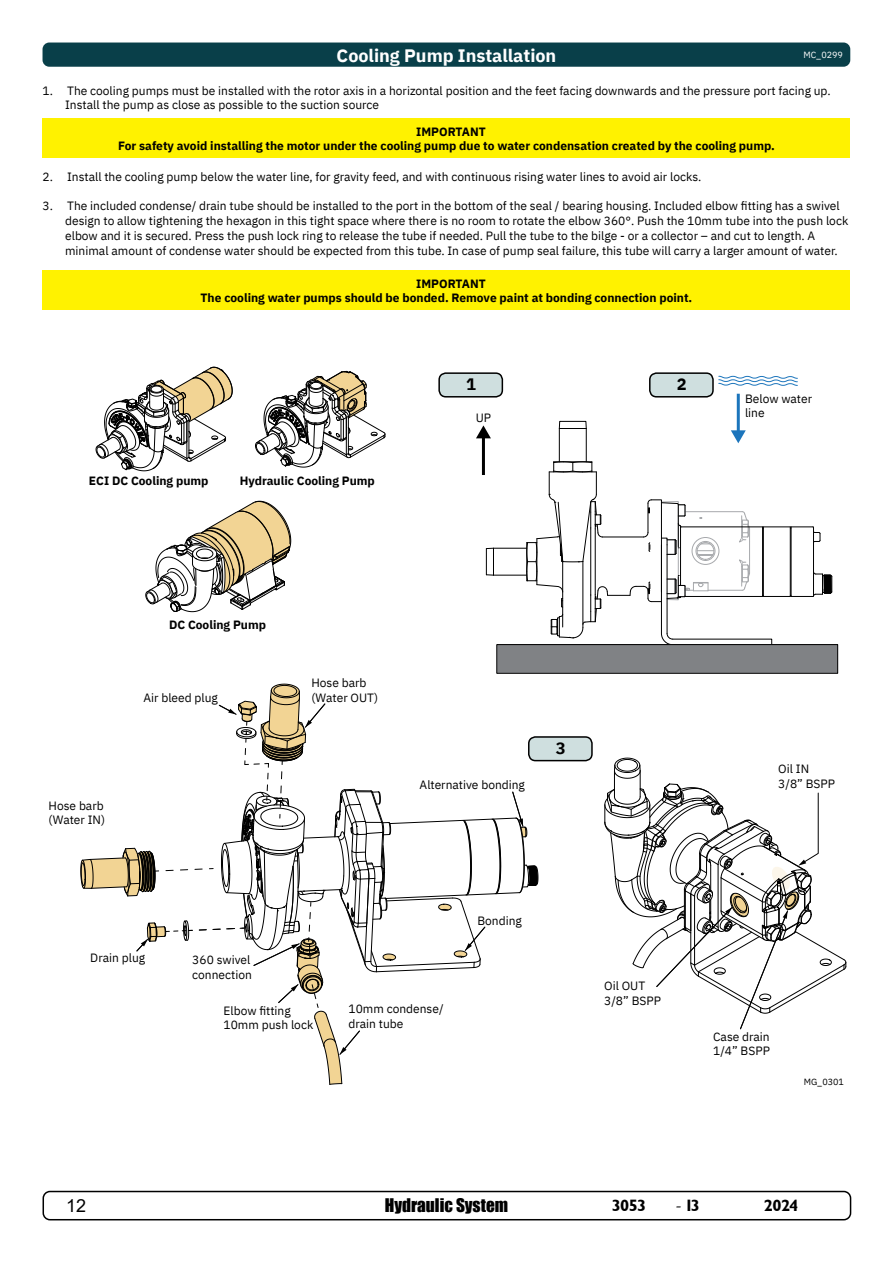
<style>
.page{position:relative;width:893px;height:1263px;background:#fff}
.page>*{position:absolute;margin:0;border:0;box-sizing:border-box;transform-origin:0 0}
.t1{font:700 18px "IBM Plex Sans";color:#fff}
.t2{font:18px "Arial";color:#000}
.t3{font:17.25px "Impact";color:#000}
.t4{font:16.5px "Garrison Sans BOLD";letter-spacing:-.04em;color:#000}
.t5{font:700 16.5px "IBM Plex Sans";color:#000}
.t6{font:12px/14.4px "IBM Plex Sans";color:#000}
.t7{font:700 12px/14.2px "IBM Plex Sans";color:#000}
.t8{font:9px "IBM Plex Sans";color:#fff}
.t9{font:9px "IBM Plex Sans";color:#000}
.s1{font-family:"Minion Pro";font-size:18px}
</style>
<div class="page">
<div style="left:43px;top:1191px;width:808px;height:29px;border:2px solid #000;border-radius:7px"></div>
<div style="left:43px;top:43px;width:807px;height:24px;background:#093f49;border-radius:7px"></div>
<div style="left:43px;top:119px;width:807px;height:39px;background:#fff200"></div>
<div style="left:43px;top:271px;width:807px;height:39px;background:#fff200"></div>
<svg style="left:255px;top:371px;width:131px;height:97px"></svg>
<svg style="left:95px;top:366px;width:138px;height:106px"></svg>
<svg style="left:145px;top:500px;width:146px;height:113px"></svg>
<div style="left:559px;top:421px;width:28px;height:8px;border:1px solid #000"></div>
<hr style="left:586px;top:428px;width:1px;height:34px;background:#000">
<hr style="left:559px;top:428px;width:1px;height:34px;background:#000">
<svg style="left:486px;top:548px;width:8px;height:27px"></svg>
<hr style="left:493px;top:548px;width:34px;height:1px;background:#000">
<hr style="left:493px;top:575px;width:34px;height:1px;background:#000">
<svg style="left:526px;top:461px;width:307px;height:183px"></svg>
<div style="left:557px;top:617px;width:3px;height:19px;border:1px solid #000"></div>
<div style="left:497px;top:645px;width:341px;height:28px;background:#808285"></div>
<div style="left:496px;top:644px;width:342px;height:30px;border:1px solid #000"></div>
<svg style="left:80px;top:683px;width:459px;height:402px"></svg>
<svg style="left:604px;top:757px;width:243px;height:273px"></svg>
<svg style="left:718px;top:375px;width:80px;height:11px"></svg>
<hr style="left:737px;top:394px;width:3px;height:38px;background:#1c75bc">
<svg style="left:731px;top:430px;width:15px;height:13px"></svg>
<hr style="left:482px;top:436px;width:3px;height:39px;background:#000">
<svg style="left:476px;top:425px;width:15px;height:13px"></svg>
<div style="left:439px;top:373px;width:63px;height:24px;background:#cfdfdf;border-radius:7px"></div>
<div style="left:438px;top:372px;width:65px;height:25px;border:2px solid #000;border-radius:7px"></div>
<div style="left:650px;top:373px;width:63px;height:24px;background:#cfdfdf;border-radius:7px"></div>
<div style="left:649px;top:372px;width:65px;height:25px;border:2px solid #000;border-radius:7px"></div>
<div style="left:529px;top:737px;width:63px;height:24px;background:#cfdfdf;border-radius:7px"></div>
<div style="left:528px;top:736px;width:65px;height:25px;border:2px solid #000;border-radius:7px"></div>
<p class="t1" style="left:337px;top:41px;width:221px">Cooling Pump Installation</p>
<p class="t8" style="left:803px;top:48px;width:41px">MC_0299</p>
<p class="t6" style="left:65px;top:82px;width:767px;text-indent:-23px">1. The cooling pumps must be installed with the rotor axis in a horizontal position and the feet facing downwards and the pressure port facing up.<br>Install the pump as close as possible to the suction source</p>
<p class="t7" style="left:118px;top:123px;width:658px;text-indent:298px">IMPORTANT<br>For safety avoid installing the motor under the cooling pump due to water condensation created by the cooling pump.</p>
<p class="t6" style="left:43px;top:168px;width:660px">2. Install the cooling pump below the water line, for gravity feed, and with continuous rising water lines to avoid air locks.</p>
<p class="t6" style="left:65px;top:197px;width:785px;line-height:15px;text-indent:-23px">3. The included condense/ drain tube should be installed to the port in the bottom of the seal / bearing housing. Included elbow fitting has a swivel design to allow tightening the hexagon in this tight space where there is no room to rotate the elbow 360°. Push the 10mm tube into the push lock elbow and it is secured. Press the push lock ring to release the tube if needed. Pull the tube to the bilge - or a collector – and cut to length. A minimal amount of condense water should be expected from this tube. In case of pump seal failure, this tube will carry a larger amount of water.</p>
<p class="t7" style="left:201px;top:276px;width:493px;text-indent:216px">IMPORTANT<br>The cooling water pumps should be bonded. Remove paint at bonding connection point.</p>
<p class="t7" style="left:89px;top:473px;width:121px">ECI DC Cooling pump</p>
<p class="t7" style="left:240px;top:473px;width:137px">Hydraulic Cooling Pump</p>
<p class="t5" style="left:466px;top:371px;width:11px">1</p>
<p class="t5" style="left:677px;top:371px;width:11px">2</p>
<p class="t6" style="left:476px;top:409px;width:17px">UP</p>
<p class="t6" style="left:745px;top:390px;width:69px">Below water line</p>
<p class="t6" style="left:49px;top:797px;width:58px">Hose barb (Water IN)</p>
<p class="t7" style="left:169px;top:617px;width:99px">DC Cooling Pump</p>
<p class="t6" style="left:143px;top:690px;width:76px">Air bleed plug</p>
<p class="t6" style="left:311px;top:675px;width:68px">Hose barb (Water OUT)</p>
<p class="t6" style="left:420px;top:776px;width:107px">Alternative bonding</p>
<p class="t5" style="left:556px;top:735px;width:11px">3</p>
<p class="t6" style="left:90px;top:949px;width:56px">Drain plug</p>
<p class="t6" style="left:192px;top:952px;width:61px">360 swivel connection</p>
<p class="t6" style="left:224px;top:1002px;width:91px">Elbow fitting<br>10mm push lock</p>
<p class="t6" style="left:349px;top:1001px;width:97px">10mm condense/ drain tube</p>
<p class="t6" style="left:477px;top:912px;width:46px">Bonding</p>
<p class="t6" style="left:604px;top:978px;width:58px">Oil OUT<br>3/8” BSPP</p>
<p class="t6" style="left:778px;top:761px;width:58px">Oil IN<br>3/8” BSPP</p>
<p class="t6" style="left:713px;top:1028px;width:58px">Case drain<br>1/4” BSPP</p>
<p class="t9" style="left:804px;top:1075px;width:42px">MG_0301</p>
<h1 class="t2" style="left:66px;top:1193px;width:22px">12</h1>
<h2 class="t3" style="left:385px;top:1192px;width:125px">Hydraulic System</h2>
<h3 class="t4" style="left:612px;top:1196px;width:36px">3053</h3>
<h3 class="t4" style="left:675px;top:1196px;width:26px"><span class="s1">-</span> 13</h3>
<h3 class="t4" style="left:764px;top:1196px;width:36px">2024</h3>
</div>
